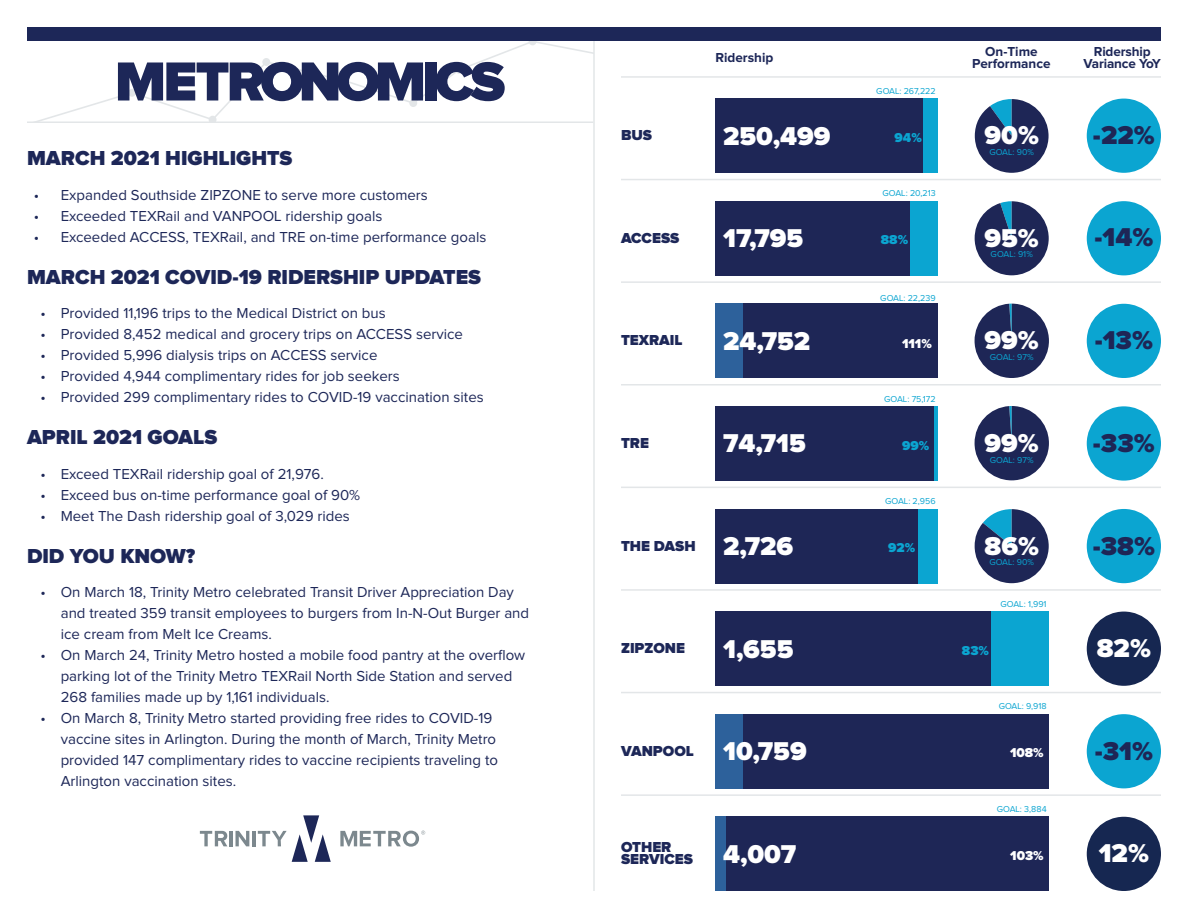
<style>
.page{position:relative;width:1188px;height:918px;background:#fff}
.page>*{position:absolute;margin:0;border:0;box-sizing:border-box;transform-origin:0 0}
.t1{font:900 57px "Proxima Nova";letter-spacing:-.08em;color:#1d2758}
.t2{font:900 26.7px "Proxima Nova";color:#fff}
.t3{font:900 26.7px "Proxima Nova";color:#1e2656}
.t4{font:900 21px "Proxima Nova";color:#1d2758}
.t5{font:15px/21px "Proxima Nova";color:#1d2758}
.t6{font:900 15px/12px "Proxima Nova";color:#1d2758}
.t7{font:700 13.5px/12px "Proxima Nova";color:#1d2758;text-align:center}
.t8{font:900 13.35px "Proxima Nova";color:#0ba5d1}
.t9{font:900 13.35px "Proxima Nova";color:#fff}
.t10{font:8.85px "Proxima Nova";color:#0ba5d1}
.s1{font-size:26.7px;color:#fff}
</style>
<div class="page">
<svg style="left:27px;top:40px;width:566px;height:82px"></svg>
<div style="left:1087px;top:714px;width:74px;height:74px;background:#0ba5d1;border-radius:50%"></div>
<div style="left:739px;top:714px;width:310px;height:74px;background:#1e2656"></div>
<div style="left:716px;top:714px;width:27px;height:74px;background:#2d619b"></div>
<div style="left:865px;top:612px;width:184px;height:74px;background:#0ba5d1"></div>
<div style="left:716px;top:612px;width:275px;height:74px;background:#1e2656"></div>
<div style="left:1087px;top:612px;width:74px;height:74px;background:#162751;border-radius:50%"></div>
<div style="left:1087px;top:509px;width:74px;height:74px;background:#0ba5d1;border-radius:50%"></div>
<div style="left:842px;top:509px;width:96px;height:74px;background:#0ba5d1"></div>
<div style="left:716px;top:509px;width:202px;height:74px;background:#1e2656"></div>
<svg style="left:975px;top:509px;width:74px;height:74px"></svg>
<div style="left:1087px;top:406px;width:74px;height:75px;background:#0ba5d1;border-radius:50%"></div>
<div style="left:855px;top:407px;width:83px;height:74px;background:#0ba5d1"></div>
<div style="left:716px;top:407px;width:218px;height:74px;background:#1e2656"></div>
<div style="left:975px;top:406px;width:74px;height:74px;background:#1e2656;border-radius:37px"></div>
<div style="left:1087px;top:304px;width:74px;height:74px;background:#0ba5d1;border-radius:50%"></div>
<div style="left:716px;top:304px;width:43px;height:74px;background:#2d619b"></div>
<div style="left:743px;top:304px;width:195px;height:74px;background:#1e2656"></div>
<div style="left:975px;top:304px;width:74px;height:74px;background:#1e2656;border-radius:37px"></div>
<div style="left:1087px;top:201px;width:74px;height:74px;background:#0ba5d1;border-radius:50%"></div>
<div style="left:869px;top:201px;width:69px;height:74px;background:#0ba5d1"></div>
<div style="left:716px;top:201px;width:194px;height:74px;background:#1e2656"></div>
<svg style="left:975px;top:201px;width:74px;height:74px"></svg>
<svg style="left:975px;top:99px;width:74px;height:74px"></svg>
<div style="left:853px;top:99px;width:85px;height:74px;background:#0ba5d1"></div>
<div style="left:716px;top:99px;width:207px;height:74px;background:#1e2656"></div>
<div style="left:1087px;top:99px;width:74px;height:74px;background:#0ba5d1;border-radius:50%"></div>
<div style="left:1087px;top:817px;width:74px;height:74px;background:#162751;border-radius:50%"></div>
<div style="left:721px;top:817px;width:328px;height:74px;background:#1e2656"></div>
<div style="left:716px;top:817px;width:10px;height:74px;background:#2d619b"></div>
<hr style="left:593px;top:27px;width:2px;height:864px;background:#e3e6e8">
<hr style="left:621px;top:794px;width:540px;height:2px;background:#e3e6e8">
<hr style="left:621px;top:692px;width:540px;height:1px;background:#e3e6e8">
<hr style="left:621px;top:589px;width:540px;height:2px;background:#e3e6e8">
<hr style="left:621px;top:487px;width:540px;height:1px;background:#e3e6e8">
<hr style="left:621px;top:384px;width:540px;height:2px;background:#e3e6e8">
<hr style="left:621px;top:281px;width:540px;height:2px;background:#e3e6e8">
<hr style="left:621px;top:179px;width:540px;height:1px;background:#e3e6e8">
<hr style="left:621px;top:76px;width:540px;height:2px;background:#e3e6e8">
<div style="left:27px;top:27px;width:1134px;height:13px;background:#1d2758"></div>
<hr style="left:27px;top:122px;width:566px;height:1px;background:#e3e6e8">
<svg style="left:200px;top:831px;width:27px;height:15px"></svg>
<hr style="left:230px;top:831px;width:3px;height:15px;background:#7c888e">
<svg style="left:236px;top:831px;width:13px;height:15px"></svg>
<hr style="left:252px;top:831px;width:3px;height:15px;background:#7c888e">
<svg style="left:258px;top:815px;width:73px;height:47px"></svg>
<svg style="left:340px;top:831px;width:85px;height:16px"></svg>
<h1 class="t1" style="left:115px;top:48px;width:392px">METRONOMICS</h1>
<h3 class="t4" style="left:27px;top:146px;width:267px">MARCH 2021 HIGHLIGHTS</h3>
<p class="t5" style="left:34px;top:184px;width:396px">• Expanded Southside ZIPZONE to serve more customers</p>
<p class="t5" style="left:34px;top:205px;width:350px">• Exceeded TEXRail and VANPOOL ridership goals</p>
<p class="t5" style="left:34px;top:226px;width:454px">• Exceeded ACCESS, TEXRail, and TRE on-time performance goals</p>
<h3 class="t4" style="left:27px;top:264px;width:456px">MARCH 2021 COVID-19 RIDERSHIP UPDATES</h3>
<p class="t5" style="left:40px;top:303px;width:347px">• Provided 11,196 trips to the Medical District on bus</p>
<p class="t5" style="left:40px;top:324px;width:424px">• Provided 8,452 medical and grocery trips on ACCESS service</p>
<p class="t5" style="left:40px;top:345px;width:339px">• Provided 5,996 dialysis trips on ACCESS service</p>
<p class="t5" style="left:40px;top:366px;width:361px">• Provided 4,944 complimentary rides for job seekers</p>
<p class="t5" style="left:40px;top:387px;width:445px">• Provided 299 complimentary rides to COVID-19 vaccination sites</p>
<h3 class="t4" style="left:27px;top:425px;width:192px">APRIL 2021 GOALS</h3>
<p class="t5" style="left:40px;top:463px;width:285px">• Exceed TEXRail ridership goal of 21,976.</p>
<p class="t5" style="left:40px;top:484px;width:321px">• Exceed bus on-time performance goal of 90%</p>
<p class="t5" style="left:40px;top:505px;width:311px">• Meet The Dash ridership goal of 3,029 rides</p>
<h3 class="t4" style="left:27px;top:543px;width:170px">DID YOU KNOW?</h3>
<p class="t5" style="left:61px;top:582px;width:470px;text-indent:-20px">• On March 18, Trinity Metro celebrated Transit Driver Appreciation Day and treated 359 transit employees to burgers from In-N-Out Burger and ice cream from Melt Ice Creams.</p>
<p class="t5" style="left:61px;top:645px;width:466px;text-indent:-20px">• On March 24, Trinity Metro hosted a mobile food pantry at the overflow parking lot of the Trinity Metro TEXRail North Side Station and served<br>268 families made up by 1,161 individuals.</p>
<p class="t5" style="left:61px;top:708px;width:439px;text-indent:-20px">• On March 8, Trinity Metro started providing free rides to COVID-19 vaccine sites in Arlington. During the month of March, Trinity Metro provided 147 complimentary rides to vaccine recipients traveling to Arlington vaccination sites.</p>
<p class="t7" style="left:716px;top:52px;width:59px">Ridership</p>
<p class="t7" style="left:972px;top:46px;width:80px">On-Time<br>Performance</p>
<p class="t7" style="left:1084px;top:46px;width:79px">Ridership<br>Variance YoY</p>
<p class="t10" style="left:876px;top:86px;width:61px">GOAL: 267,222</p>
<p class="t6" style="left:621px;top:130px;width:33px">BUS</p>
<h2 class="t2" style="left:985px;top:120px;width:56px">90%</h2>
<p class="t10" style="left:989px;top:147px;width:46px">GOAL: 90%</p>
<h2 class="t2" style="left:723px;top:120px;width:109px">250,499</h2>
<p class="t8" style="left:895px;top:129px;width:29px">94%</p>
<h2 class="t3" style="left:1093px;top:120px;width:63px">-22%</h2>
<p class="t10" style="left:883px;top:189px;width:55px">GOAL: 20,213</p>
<p class="t6" style="left:621px;top:232px;width:60px">ACCESS</p>
<h2 class="t2" style="left:723px;top:223px;width:82px">17,795</h2>
<p class="t8" style="left:881px;top:232px;width:29px">88%</p>
<h2 class="t3" style="left:1094px;top:221px;width:60px">-14%</h2>
<h2 class="t2" style="left:985px;top:222px;width:56px">95%</h2>
<p class="t10" style="left:991px;top:250px;width:44px">GOAL: 91%</p>
<p class="t10" style="left:880px;top:293px;width:57px">GOAL: 22,239</p>
<p class="t6" style="left:621px;top:335px;width:63px">TEXRAIL</p>
<h2 class="t2" style="left:985px;top:325px;width:56px">99%</h2>
<p class="t10" style="left:990px;top:352px;width:45px">GOAL: 97%</p>
<h2 class="t2" style="left:723px;top:325px;width:89px">24,752</h2>
<p class="t9" style="left:902px;top:335px;width:31px">111%</p>
<h2 class="t3" style="left:1095px;top:325px;width:60px">-13%</h2>
<p class="t10" style="left:884px;top:394px;width:53px">GOAL: 75,172</p>
<p class="t6" style="left:621px;top:437px;width:30px">TRE</p>
<h2 class="t2" style="left:985px;top:427px;width:56px">99%</h2>
<p class="t10" style="left:990px;top:455px;width:45px">GOAL: 97%</p>
<h2 class="t2" style="left:723px;top:428px;width:84px">74,715</h2>
<p class="t8" style="left:902px;top:437px;width:29px">99%</p>
<h2 class="t3" style="left:1093px;top:427px;width:63px">-33%</h2>
<p class="t10" style="left:885px;top:496px;width:52px">GOAL: 2,956</p>
<p class="t6" style="left:621px;top:540px;width:76px">THE DASH</p>
<h2 class="t2" style="left:985px;top:530px;width:56px">86%</h2>
<p class="t10" style="left:989px;top:557px;width:46px">GOAL: 90%</p>
<h2 class="t2" style="left:723px;top:530px;width:72px">2,726</h2>
<p class="t8" style="left:888px;top:540px;width:29px">92%</p>
<h2 class="t3" style="left:1093px;top:530px;width:64px">-38%</h2>
<p class="t10" style="left:1001px;top:599px;width:48px">GOAL: 1,991</p>
<p class="t6" style="left:621px;top:643px;width:66px">ZIPZONE</p>
<h2 class="t2" style="left:723px;top:633px;width:72px">1,655</h2>
<p class="t8" style="left:962px;top:642px;width:29px">83%</p>
<h2 class="t2" style="left:1097px;top:633px;width:56px">82%</h2>
<p class="t10" style="left:999px;top:702px;width:49px">GOAL: 9,918</p>
<p class="t6" style="left:621px;top:745px;width:74px">VANPOOL</p>
<h2 class="t2" style="left:723px;top:736px;width:85px">10,759</h2>
<p class="t9" style="left:1010px;top:745px;width:35px">108%</p>
<h2 class="t3" style="left:1095px;top:735px;width:60px">-31%</h2>
<p class="t10" style="left:997px;top:804px;width:51px">GOAL: 3,884</p>
<p class="t6" style="left:621px;top:842px;width:177px">OTHER<br>SERVICES <span class="s1">4,007</span></p>
<p class="t9" style="left:1010px;top:848px;width:35px">103%</p>
<h2 class="t2" style="left:1099px;top:838px;width:52px">12%</h2>
</div>
